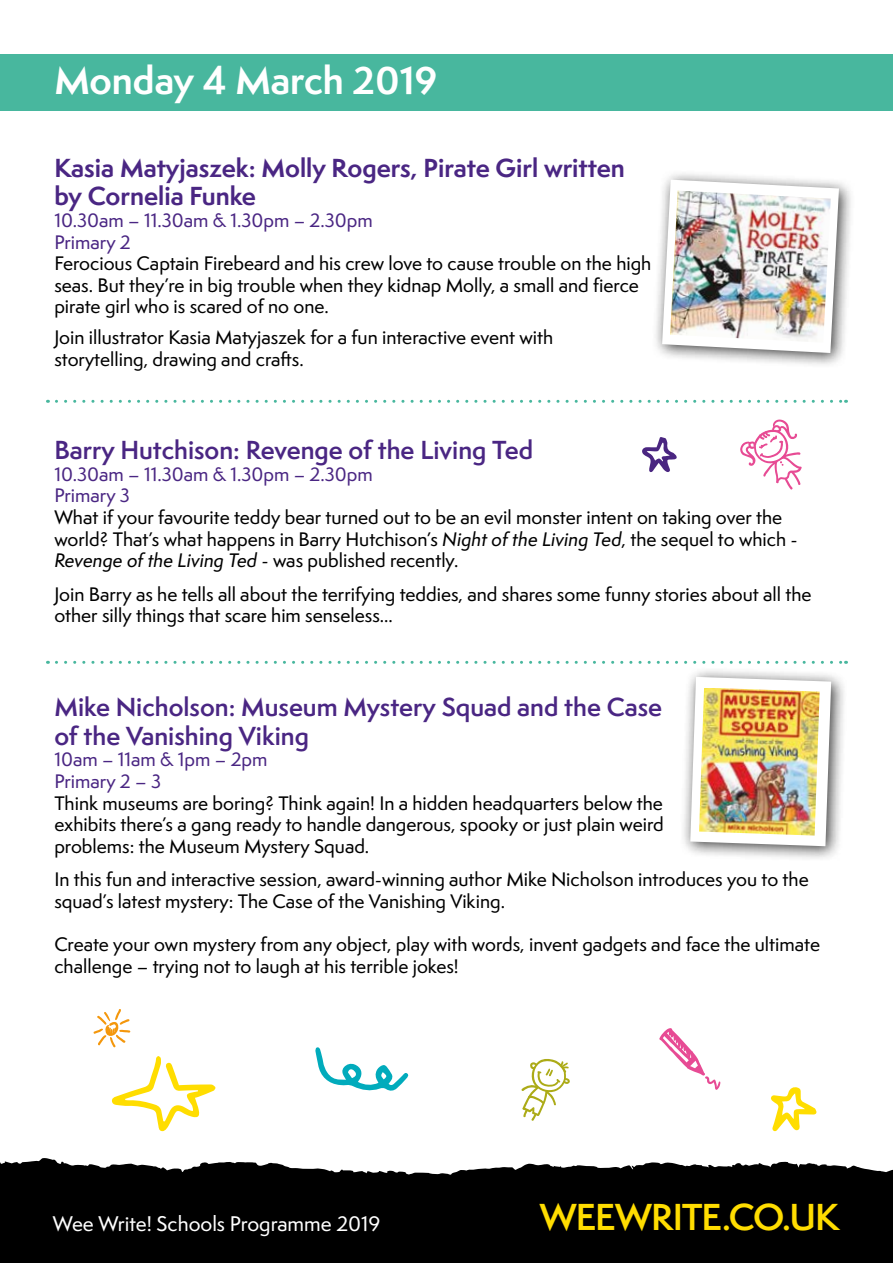
<style>
.page{position:relative;width:893px;height:1263px;background:#fff}
.page>*{position:absolute;margin:0;border:0;box-sizing:border-box;transform-origin:0 0}
.t1{font:700 36px "Semplicita Pro";color:#fff}
.t2{font:600 34.5px "Semplicita Pro";letter-spacing:-.025em;color:#fd0}
.t3{font:600 24px/28.8px "Semplicita Pro";color:#4a2683}
.t4{font:700 24px/28.8px "Semplicita Pro";color:#4a2683}
.t5{font:500 19.5px "Semplicita Pro";color:#fff}
.t6{font:500 18px/21.6px "Semplicita Pro";color:#000}
.t7{font:500 18px/21.6px "Semplicita Pro";color:#4a2683}
.s1{font-family:"Semplicita Pro Med It";font-weight:400}
</style>
<div class="page">
<div style="left:0;top:1153px;width:893px;height:110px;background:#000"></div>
<svg style="left:642px;top:437px;width:35px;height:36px"></svg>
<div style="left:0;top:54px;width:893px;height:56px;background:#48b79e"></div>
<svg style="left:0;top:1009px;width:893px;height:166px"></svg>
<div style="left:652px;top:170px;width:203px;height:199px;background:#000;opacity:.75"></div>
<svg style="left:662px;top:180px;width:177px;height:173px"></svg>
<img style="left:670px;top:191px;width:161px;height:152px">
<div style="left:680px;top:666px;width:168px;height:196px;background:#000;opacity:.75"></div>
<svg style="left:690px;top:677px;width:141px;height:169px"></svg>
<img style="left:699px;top:688px;width:121px;height:147px">
<svg style="left:56px;top:400px;width:790px;height:3px"></svg>
<svg style="left:56px;top:661px;width:790px;height:3px"></svg>
<svg style="left:740px;top:419px;width:62px;height:71px"></svg>
<h1 class="t1" style="left:54px;top:54px;width:385px">Monday 4 March 2019</h1>
<h3 class="t4" style="left:54px;top:153px;width:572px">Kasia Matyjaszek: Molly Rogers, Pirate Girl written by Cornelia Funke</h3>
<p class="t7" style="left:54px;top:209px;width:320px">10.30am – 11.30am &amp; 1.30pm – 2.30pm<br>Primary 2</p>
<p class="t6" style="left:54px;top:252px;width:598px">Ferocious Captain Firebeard and his crew love to cause trouble on the high seas. But they’re in big trouble when they kidnap Molly, a small and fierce pirate girl who is scared of no one.</p>
<p class="t6" style="left:54px;top:326px;width:500px">Join illustrator Kasia Matyjaszek for a fun interactive event with storytelling, drawing and crafts.</p>
<h3 class="t3" style="left:54px;top:435px;width:480px">Barry Hutchison: Revenge of the Living Ted</h3>
<p class="t7" style="left:54px;top:463px;width:320px">10.30am – 11.30am &amp; 1.30pm – 2.30pm<br>Primary 3</p>
<p class="t6" style="left:54px;top:506px;width:745px">What if your favourite teddy bear turned out to be an evil monster intent on taking over the world? That’s what happens in Barry Hutchison’s <span class="s1">Night of the Living Ted</span>, the sequel to which -<br><span class="s1">Revenge of the Living Ted</span> - was published recently.</p>
<p class="t6" style="left:54px;top:583px;width:759px">Join Barry as he tells all about the terrifying teddies, and shares some funny stories about all the other silly things that scare him senseless...</p>
<h3 class="t3" style="left:54px;top:692px;width:609px">Mike Nicholson: Museum Mystery Squad and the Case of the Vanishing Viking</h3>
<p class="t7" style="left:54px;top:749px;width:215px">10am – 11am &amp; 1pm – 2pm<br>Primary 2 – 3</p>
<p class="t6" style="left:54px;top:792px;width:611px;text-align:justify">Think museums are boring? Think again! In a hidden headquarters below the exhibits there’s a gang ready to handle dangerous, spooky or just plain weird problems: the Museum Mystery Squad.</p>
<p class="t6" style="left:54px;top:869px;width:756px">In this fun and interactive session, award-winning author Mike Nicholson introduces you to the squad’s latest mystery: The Case of the Vanishing Viking.</p>
<p class="t6" style="left:54px;top:933px;width:767px">Create your own mystery from any object, play with words, invent gadgets and face the ultimate challenge – trying not to laugh at his terrible jokes!</p>
<p class="t5" style="left:53px;top:1209px;width:329px">Wee Write! Schools Programme 2019</p>
<h2 class="t2" style="left:540px;top:1192px;width:301px">WEEWRITE.CO.UK</h2>
</div>
